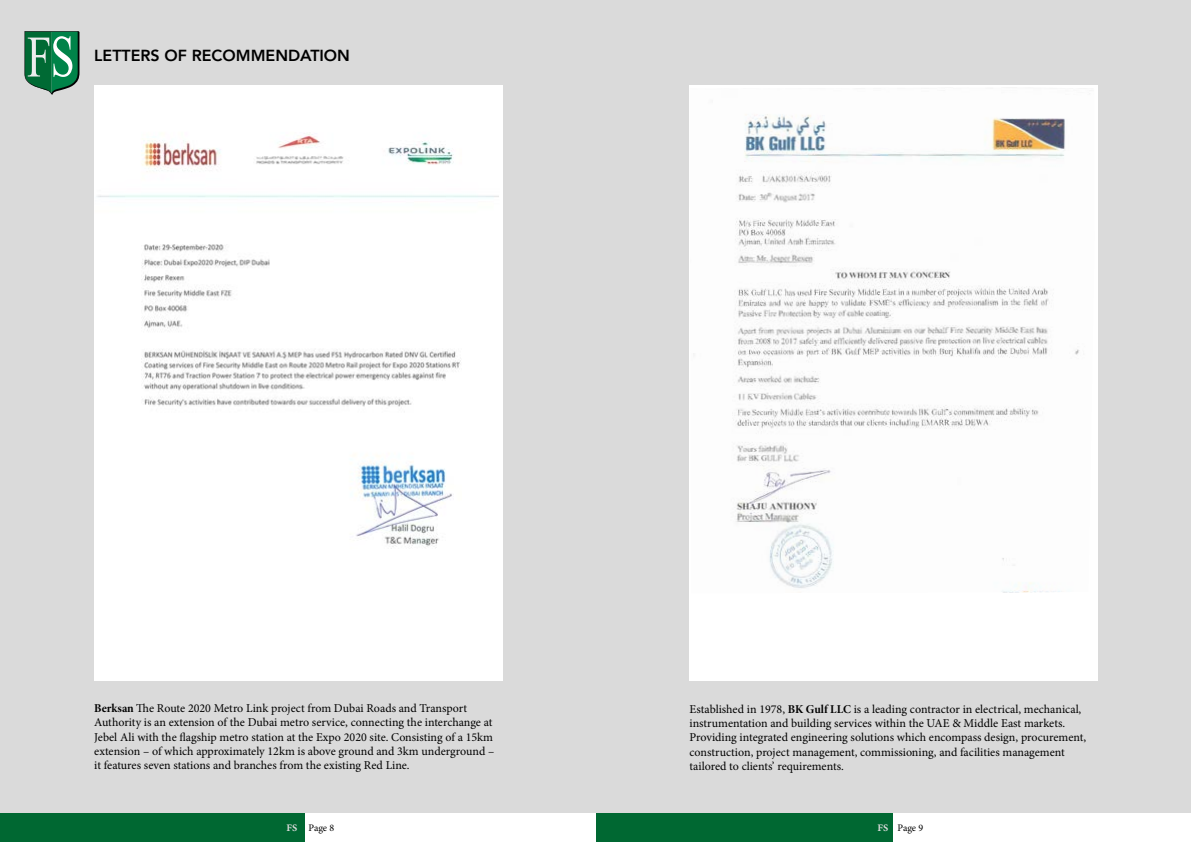
<style>
.page{position:relative;width:1191px;height:842px;background:#fff}
.page>*{position:absolute;margin:0;border:0;box-sizing:border-box;transform-origin:0 0}
.t1{font:800 16px "Avenir";color:#000}
.t2{font:12px/14.4px "Minion Pro";color:#000}
.t3{font:10px "Minion Pro";letter-spacing:-.01em;color:#000}
.s1{font-family:"Minion Pro Bold Subh"}
.s2{font-family:"Minion Pro Bold Capt";color:#dadada}
</style>
<div class="page">
<div style="left:0;top:0;width:595px;height:814px;background:#dadada"></div>
<div style="left:595px;top:0;width:596px;height:814px;background:#dadada"></div>
<svg style="left:25px;top:31px;width:55px;height:64px;background:#42906b"></svg>
<div style="left:595px;top:814px;width:298px;height:28px;background:#006832"></div>
<div style="left:0;top:814px;width:305px;height:28px;background:#006832"></div>
<div style="left:94px;top:85px;width:408px;height:595px;background:#fff"></div>
<img style="left:97px;top:134px;width:402px;height:415px">
<div style="left:689px;top:85px;width:408px;height:595px;background:#fff"></div>
<img style="left:693px;top:114px;width:387px;height:479px">
<h1 class="t1" style="left:94px;top:43px;width:257px">LETTERS OF RECOMMENDATION</h1>
<p class="t2" style="left:94px;top:701px;width:401px"><span class="s1">Berksan</span> The Route 2020 Metro Link project from Dubai Roads and Transport Authority is an extension of the Dubai metro service, connecting the interchange at Jebel Ali with the flagship metro station at the Expo 2020 site. Consisting of a 15km extension – of which approximately 12km is above ground and 3km underground – it features seven stations and branches from the existing Red Line.</p>
<p class="t2" style="left:689px;top:701px;width:398px">Established in 1978, <span class="s1">BK Gulf LLC</span> is a leading contractor in electrical, mechanical, instrumentation and building services within the UAE &amp; Middle East markets.<br>Providing integrated engineering solutions which encompass design, procurement, construction, project management, commissioning, and facilities management tailored to clients’ requirements.</p>
<p class="t3" style="left:286px;top:821px;width:49px"><span class="s2">FS</span> Page 8</p>
<p class="t3" style="left:877px;top:821px;width:47px"><span class="s2">FS</span> Page 9</p>
</div>
